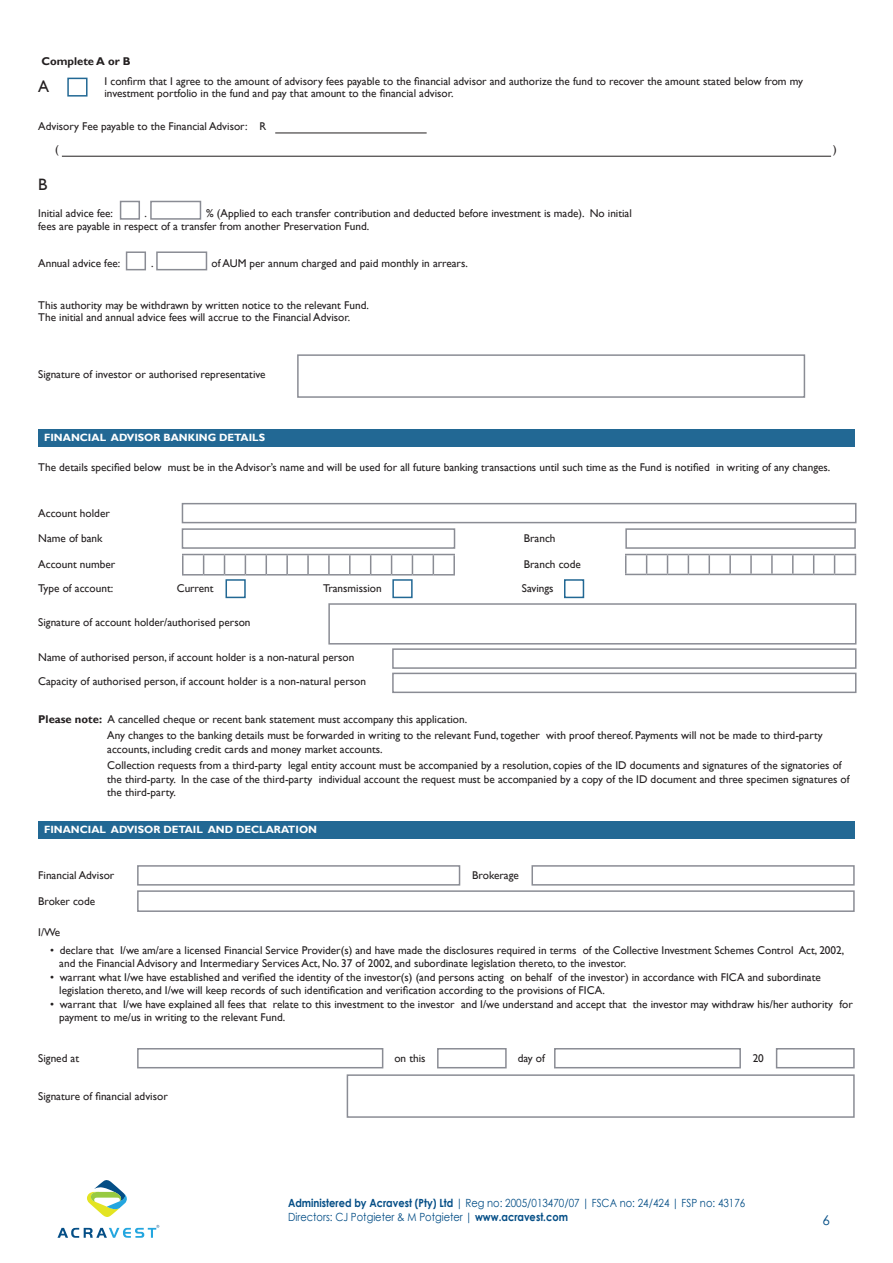
<style>
.page{position:relative;width:893px;height:1263px;background:#fff}
.page>*{position:absolute;margin:0;border:0;box-sizing:border-box;transform-origin:0 0}
.t1{font:16.5px "Gill Sans";color:#231f20}
.t2{font:13.5px "Century Gothic";color:#044e86}
.t3{font:11.25px/13.5px "Gill Sans";color:#231f20}
.t4{font:11.25px/13.5px "Century Gothic";color:#044e86;scale:.88 1}
.t5{font:700 11.25px "Gill Sans";color:#231f20}
.t6{font:700 10.5px "Gill Sans";color:#fff}
.s1{font-weight:700}
</style>
<div class="page">
<svg style="left:87px;top:1180px;width:40px;height:37px"></svg>
<svg style="left:58px;top:1225px;width:101px;height:13px"></svg>
<div style="left:67px;top:78px;width:21px;height:19px;border:2px solid #226894"></div>
<div style="left:225px;top:579px;width:21px;height:19px;border:2px solid #226894"></div>
<div style="left:392px;top:579px;width:21px;height:19px;border:2px solid #226894"></div>
<div style="left:564px;top:579px;width:20px;height:19px;border:2px solid #226894"></div>
<div style="left:38px;top:429px;width:817px;height:17px;background:#226894"></div>
<div style="left:38px;top:821px;width:817px;height:17px;background:#226894"></div>
<hr style="left:275px;top:133px;width:152px;height:1px;background:#231f20">
<hr style="left:62px;top:156px;width:769px;height:1px;background:#231f20">
<div style="left:150px;top:201px;width:51px;height:19px;border:2px solid #8a8c94"></div>
<div style="left:156px;top:251px;width:51px;height:19px;border:2px solid #8a8c94"></div>
<div style="left:120px;top:201px;width:20px;height:19px;border:2px solid #8a8c94"></div>
<div style="left:126px;top:251px;width:20px;height:19px;border:2px solid #8a8c94"></div>
<div style="left:297px;top:354px;width:508px;height:44px;border:2px solid #8a8c94"></div>
<div style="left:182px;top:503px;width:674px;height:20px;border:2px solid #8a8c94"></div>
<div style="left:182px;top:528px;width:273px;height:21px;border:2px solid #8a8c94"></div>
<div style="left:625px;top:528px;width:231px;height:21px;border:2px solid #8a8c94"></div>
<svg style="left:182px;top:554px;width:273px;height:21px"></svg>
<svg style="left:625px;top:554px;width:231px;height:21px"></svg>
<div style="left:392px;top:648px;width:464px;height:21px;border:2px solid #8a8c94"></div>
<div style="left:392px;top:673px;width:464px;height:20px;border:2px solid #8a8c94"></div>
<div style="left:328px;top:603px;width:528px;height:41px;border:2px solid #8a8c94"></div>
<div style="left:531px;top:865px;width:324px;height:20px;border:2px solid #8a8c94"></div>
<div style="left:137px;top:865px;width:323px;height:20px;border:2px solid #8a8c94"></div>
<div style="left:137px;top:1048px;width:246px;height:20px;border:2px solid #8a8c94"></div>
<div style="left:437px;top:1048px;width:70px;height:20px;border:2px solid #8a8c94"></div>
<div style="left:554px;top:1048px;width:187px;height:20px;border:2px solid #8a8c94"></div>
<div style="left:776px;top:1048px;width:79px;height:20px;border:2px solid #8a8c94"></div>
<div style="left:347px;top:1074px;width:508px;height:44px;border:2px solid #8a8c94"></div>
<div style="left:137px;top:890px;width:718px;height:22px;border:2px solid #8a8c94"></div>
<p class="t5" style="left:41px;top:55px;width:91px">Complete A or B</p>
<h1 class="t1" style="left:38px;top:77px;width:13px">A</h1>
<p class="t3" style="left:105px;top:76px;width:700px;line-height:12px">I confirm that I agree to the amount of advisory fees payable to the financial advisor and authorize the fund to recover the amount stated below from my investment portfolio in the fund and pay that amount to the financial advisor.</p>
<p class="t3" style="left:38px;top:120px;width:211px">Advisory Fee payable to the Financial Advisor:</p>
<p class="t3" style="left:55px;top:142px;width:5px">(</p>
<h1 class="t1" style="left:38px;top:175px;width:11px">B</h1>
<p class="t3" style="left:259px;top:120px;width:8px">R</p>
<p class="t3" style="left:38px;top:206px;width:76px">Initial advice fee:</p>
<p class="t3" style="left:144px;top:206px;width:4px">.</p>
<p class="t3" style="left:206px;top:206px;width:427px">% (Applied to each transfer contribution and deducted before investment is made). No initial</p>
<p class="t3" style="left:38px;top:220px;width:332px">fees are payable in respect of a transfer from another Preservation Fund.</p>
<p class="t3" style="left:38px;top:257px;width:83px">Annual advice fee:</p>
<p class="t3" style="left:151px;top:257px;width:4px">.</p>
<p class="t3" style="left:211px;top:257px;width:258px">of AUM per annum charged and paid monthly in arrears.</p>
<p class="t3" style="left:38px;top:300px;width:332px;line-height:12px">This authority may be withdrawn by written notice to the relevant Fund.<br>The initial and annual advice fees will accrue to the Financial Advisor.</p>
<p class="t3" style="left:38px;top:368px;width:229px">Signature of investor or authorised representative</p>
<p class="t6" style="left:44px;top:431px;width:222px">FINANCIAL ADVISOR BANKING DETAILS</p>
<p class="t3" style="left:833px;top:142px;width:5px">)</p>
<p class="t3" style="left:38px;top:461px;width:794px">The details specified below must be in the Advisor’s name and will be used for all future banking transactions until such time as the Fund is notified in writing of any changes.</p>
<p class="t3" style="left:38px;top:506px;width:73px">Account holder</p>
<p class="t3" style="left:38px;top:532px;width:66px">Name of bank</p>
<p class="t3" style="left:38px;top:553px;width:78px;line-height:24px">Account number<br>Type of account:</p>
<p class="t3" style="left:524px;top:532px;width:33px">Branch</p>
<p class="t3" style="left:524px;top:558px;width:59px">Branch code</p>
<p class="t3" style="left:177px;top:582px;width:38px">Current</p>
<p class="t3" style="left:323px;top:582px;width:60px">Transmission</p>
<p class="t3" style="left:522px;top:582px;width:33px">Savings</p>
<p class="t3" style="left:38px;top:616px;width:214px">Signature of account holder/authorised person</p>
<p class="t3" style="left:38px;top:645px;width:329px;line-height:24.3px">Name of authorised person, if account holder is a non-natural person<br>Capacity of authorised person, if account holder is a non-natural person</p>
<p class="t3" style="left:107px;top:711px;width:717px;line-height:16.5px;text-indent:-69px"><span class="s1">Please note:</span> A cancelled cheque or recent bank statement must accompany this application.<br>Any changes to the banking details must be forwarded in writing to the relevant Fund, together with proof thereof. Payments will not be made to third-party</p>
<p class="t3" style="left:107px;top:741px;width:736px;line-height:16.5px">accounts, including credit cards and money market accounts.<br>Collection requests from a third-party legal entity account must be accompanied by a resolution, copies of the ID documents and signatures of the signatories of</p>
<p class="t3" style="left:107px;top:772px;width:744px">the third-party. In the case of the third-party individual account the request must be accompanied by a copy of the ID document and three specimen signatures of the third-party.</p>
<p class="t6" style="left:44px;top:823px;width:274px">FINANCIAL ADVISOR DETAIL AND DECLARATION</p>
<p class="t3" style="left:38px;top:869px;width:78px">Financial Advisor</p>
<p class="t3" style="left:38px;top:894px;width:59px">Broker code</p>
<p class="t3" style="left:472px;top:869px;width:48px">Brokerage</p>
<p class="t3" style="left:38px;top:925px;width:24px">I/We</p>
<p class="t3" style="left:59px;top:943px;width:786px;text-indent:-9px">• declare that I/we am/are a licensed Financial Service Provider(s) and have made the disclosures required in terms of the Collective Investment Schemes Control Act, 2002, and the Financial Advisory and Intermediary Services Act, No. 37 of 2002, and subordinate legislation thereto, to the investor.</p>
<p class="t3" style="left:59px;top:970px;width:763px;text-indent:-9px">• warrant what I/we have established and verified the identity of the investor(s) (and persons acting on behalf of the investor) in accordance with FICA and subordinate legislation thereto, and I/we will keep records of such identification and verification according to the provisions of FICA.</p>
<p class="t3" style="left:59px;top:997px;width:795px;text-indent:-9px">• warrant that I/we have explained all fees that relate to this investment to the investor and I/we understand and accept that the investor may withdraw his/her authority for payment to me/us in writing to the relevant Fund.</p>
<p class="t3" style="left:38px;top:1052px;width:42px">Signed at</p>
<p class="t3" style="left:38px;top:1089px;width:131px">Signature of financial advisor</p>
<p class="t3" style="left:394px;top:1052px;width:33px">on this</p>
<p class="t3" style="left:518px;top:1052px;width:29px">day of</p>
<p class="t3" style="left:753px;top:1052px;width:13px">20</p>
<p class="t4" style="left:288px;top:1196px;width:521px"><span class="s1">Administered by Acravest (Pty) Ltd</span> | Reg no: 2005/013470/07 | FSCA no: 24/424 | FSP no: 43176<br>Directors: CJ Potgieter &amp; M Potgieter | <span class="s1">www.acravest.com</span></p>
<p class="t2" style="left:823px;top:1210px;width:9px">6</p>
</div>
